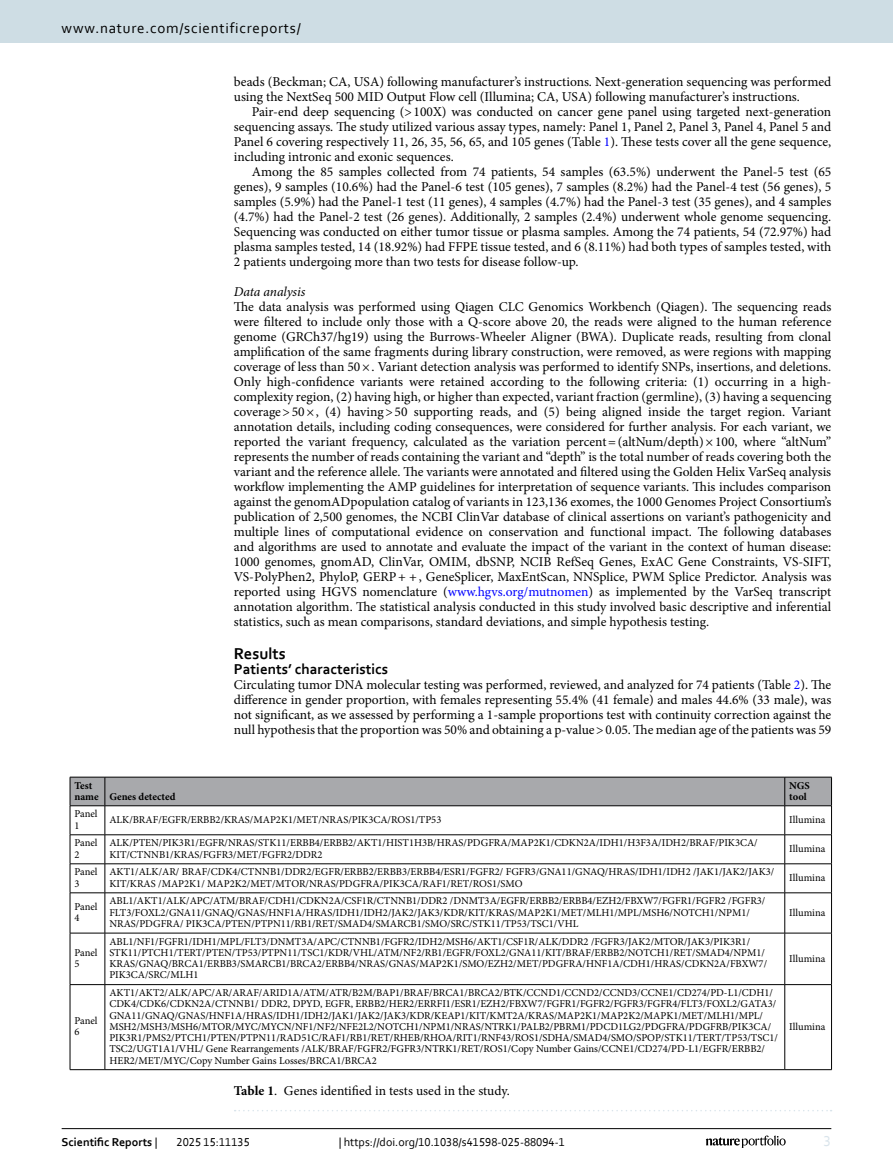
<style>
.page{position:relative;width:893px;height:1174px;background:#fff}
.page>*{position:absolute;margin:0;border:0;box-sizing:border-box;transform-origin:0 0}
.Head_1{font:700 16.5px "Corbel";color:#000}
.t1{font:15px "Corbel";letter-spacing:.05em;color:#000}
.Head_2_After_1{font:700 15px "Corbel";color:#000}
.t2{font:15px "Corbel";color:#d9e4eb}
.Body_Text{font:13.5px/15px "Minion Pro";color:#000;text-align:justify}
.Body_Text_Indent{font:13.5px/15px "Minion Pro";color:#000;text-align:justify}
.Table_Caption{font:13.5px "Minion Pro";color:#000}
.Head_3{font:italic 13.5px "Minion Pro";letter-spacing:-.01em;color:#000}
.t3{font:12px "Corbel";color:#000}
.t4{font:700 12px "Corbel";color:#000}
.Table_Body{font:10.5px/11.2px "Minion Pro";color:#000}
.Table_Head{font:700 10.5px/11.2px "Minion Pro";color:#000}
.s1{color:#00f}
.s2{font-weight:700}
.s3{font-weight:400}
</style>
<div class="page">
<svg style="left:70px;top:777px;width:762px;height:115px"></svg>
<hr style="left:70px;top:892px;width:35px;height:1px;background:#000">
<hr style="left:70px;top:893px;width:1px;height:40px;background:#000">
<hr style="left:105px;top:892px;width:680px;height:1px;background:#000">
<hr style="left:105px;top:893px;width:1px;height:40px;background:#000">
<hr style="left:785px;top:892px;width:47px;height:1px;background:#000">
<hr style="left:784px;top:893px;width:1px;height:40px;background:#000">
<hr style="left:831px;top:893px;width:1px;height:40px;background:#000">
<hr style="left:70px;top:932px;width:35px;height:1px;background:#000">
<hr style="left:70px;top:933px;width:1px;height:51px;background:#000">
<hr style="left:105px;top:932px;width:680px;height:1px;background:#000">
<hr style="left:105px;top:933px;width:1px;height:51px;background:#000">
<hr style="left:785px;top:932px;width:47px;height:1px;background:#000">
<hr style="left:784px;top:933px;width:1px;height:51px;background:#000">
<hr style="left:831px;top:933px;width:1px;height:51px;background:#000">
<hr style="left:70px;top:984px;width:35px;height:1px;background:#000">
<hr style="left:70px;top:984px;width:1px;height:85px;background:#000">
<hr style="left:105px;top:984px;width:680px;height:1px;background:#000">
<hr style="left:105px;top:984px;width:1px;height:85px;background:#000">
<hr style="left:105px;top:1069px;width:680px;height:1px;background:#000">
<hr style="left:785px;top:984px;width:47px;height:1px;background:#000">
<hr style="left:784px;top:984px;width:1px;height:85px;background:#000">
<hr style="left:831px;top:984px;width:1px;height:85px;background:#000">
<hr style="left:785px;top:1069px;width:47px;height:1px;background:#000">
<hr style="left:70px;top:1069px;width:35px;height:1px;background:#000">
<svg style="left:235px;top:1110px;width:597px;height:1px"></svg>
<hr style="left:62px;top:1128px;width:769px;height:1px;background:#000">
<svg style="left:706px;top:1135px;width:80px;height:12px"></svg>
<div style="left:0;top:0;width:893px;height:43px;background:#cedde4"></div>
<p class="t1" style="left:62px;top:18px;width:241px">www.nature.com/scientificreports/</p>
<p class="Body_Text" style="left:234px;top:74px;width:599px">beads (Beckman; CA, USA) following manufacturer’s instructions. Next-generation sequencing was performed using the NextSeq 500 MID Output Flow cell (Illumina; CA, USA) following manufacturer’s instructions.</p>
<p class="Body_Text_Indent" style="left:234px;top:104px;width:599px;text-indent:18px">Pair-end deep sequencing (&gt;100X) was conducted on cancer gene panel using targeted next-generation sequencing assays. The study utilized various assay types, namely: Panel 1, Panel 2, Panel 3, Panel 4, Panel 5 and Panel 6 covering respectively 11, 26, 35, 56, 65, and 105 genes (Table <span class="s1">1</span>). These tests cover all the gene sequence, including intronic and exonic sequences.</p>
<p class="Body_Text_Indent" style="left:234px;top:164px;width:599px;text-indent:18px">Among the 85 samples collected from 74 patients, 54 samples (63.5%) underwent the Panel-5 test (65 genes), 9 samples (10.6%) had the Panel-6 test (105 genes), 7 samples (8.2%) had the Panel-4 test (56 genes), 5 samples (5.9%) had the Panel-1 test (11 genes), 4 samples (4.7%) had the Panel-3 test (35 genes), and 4 samples (4.7%) had the Panel-2 test (26 genes). Additionally, 2 samples (2.4%) underwent whole genome sequencing.<br>Sequencing was conducted on either tumor tissue or plasma samples. Among the 74 patients, 54 (72.97%) had plasma samples tested, 14 (18.92%) had FFPE tissue tested, and 6 (8.11%) had both types of samples tested, with 2 patients undergoing more than two tests for disease follow-up.</p>
<p class="Head_3" style="left:234px;top:282px;width:73px">Data analysis</p>
<p class="Body_Text" style="left:234px;top:299px;width:599px">The data analysis was performed using Qiagen CLC Genomics Workbench (Qiagen). The sequencing reads were filtered to include only those with a Q-score above 20, the reads were aligned to the human reference genome (GRCh37/hg19) using the Burrows-Wheeler Aligner (BWA). Duplicate reads, resulting from clonal amplification of the same fragments during library construction, were removed, as were regions with mapping coverage of less than 50×. Variant detection analysis was performed to identify SNPs, insertions, and deletions.<br>Only high-confidence variants were retained according to the following criteria: (1) occurring in a high&shy;complexity region, (2) having high, or higher than expected, variant fraction (germline), (3) having a sequencing coverage&gt;50×, (4) having&gt;50 supporting reads, and (5) being aligned inside the target region. Variant annotation details, including coding consequences, were considered for further analysis. For each variant, we reported the variant frequency, calculated as the variation percent=(altNum/depth)×100, where “altNum” represents the number of reads containing the variant and “depth” is the total number of reads covering both the variant and the reference allele. The variants were annotated and filtered using the Golden Helix VarSeq analysis workflow implementing the AMP guidelines for interpretation of sequence variants. This includes comparison against the genomADpopulation catalog of variants in 123,136 exomes, the 1000 Genomes Project Consortium’s publication of 2,500 genomes, the NCBI ClinVar database of clinical assertions on variant’s pathogenicity and multiple lines of computational evidence on conservation and functional impact. The following databases and algorithms are used to annotate and evaluate the impact of the variant in the context of human disease:<br>1000 genomes, gnomAD, ClinVar, OMIM, dbSNP, NCIB RefSeq Genes, ExAC Gene Constraints, VS-SIFT, VS-PolyPhen2, PhyloP, GERP+ +, GeneSplicer, MaxEntScan, NNSplice, PWM Splice Predictor. Analysis was reported using HGVS nomenclature (<span class="s1">www.hgvs.org/mutnomen</span>) as implemented by the VarSeq transcript annotation algorithm. The statistical analysis conducted in this study involved basic descriptive and inferential statistics, such as mean comparisons, standard deviations, and simple hypothesis testing.</p>
<p class="Head_1" style="left:234px;top:643px;width:53px">Results</p>
<p class="Head_2_After_1" style="left:234px;top:659px;width:156px">Patients’ characteristics</p>
<p class="Body_Text" style="left:234px;top:677px;width:599px">Circulating tumor DNA molecular testing was performed, reviewed, and analyzed for 74 patients (Table <span class="s1">2</span>). The difference in gender proportion, with females representing 55.4% (41 female) and males 44.6% (33 male), was not significant, as we assessed by performing a 1-sample proportions test with continuity correction against the null hypothesis that the proportion was 50% and obtaining a p-value&gt;0.05. The median age of the patients was 59</p>
<p class="Table_Head" style="left:75px;top:779px;width:26px">Test name</p>
<p class="Table_Head" style="left:109px;top:790px;width:68px">Genes detected</p>
<p class="Table_Head" style="left:789px;top:779px;width:22px">NGS tool</p>
<p class="Table_Body" style="left:75px;top:808px;width:24px">Panel<br>1</p>
<p class="Table_Body" style="left:109px;top:814px;width:333px">ALK/BRAF/EGFR/ERBB2/KRAS/MAP2K1/MET/NRAS/PIK3CA/ROS1/TP53</p>
<p class="Table_Body" style="left:789px;top:814px;width:38px">Illumina</p>
<p class="Table_Body" style="left:75px;top:837px;width:24px">Panel<br>2</p>
<p class="Table_Body" style="left:109px;top:837px;width:650px">ALK/PTEN/PIK3R1/EGFR/NRAS/STK11/ERBB4/ERBB2/AKT1/HIST1H3B/HRAS/PDGFRA/MAP2K1/CDKN2A/IDH1/H3F3A/IDH2/BRAF/PIK3CA/<br>KIT/CTNNB1/KRAS/FGFR3/MET/FGFR2/DDR2</p>
<p class="Table_Body" style="left:789px;top:843px;width:38px">Illumina</p>
<p class="Table_Body" style="left:75px;top:866px;width:24px">Panel<br>3</p>
<p class="Table_Body" style="left:109px;top:866px;width:666px">AKT1/ALK/AR/ BRAF/CDK4/CTNNB1/DDR2/EGFR/ERBB2/ERBB3/ERBB4/ESR1/FGFR2/ FGFR3/GNA11/GNAQ/HRAS/IDH1/IDH2 /JAK1/JAK2/JAK3/<br>KIT/KRAS /MAP2K1/ MAP2K2/MET/MTOR/NRAS/PDGFRA/PIK3CA/RAF1/RET/ROS1/SMO</p>
<p class="Table_Body" style="left:789px;top:872px;width:38px">Illumina</p>
<p class="Table_Body" style="left:75px;top:901px;width:24px">Panel<br>4</p>
<p class="Table_Body" style="left:109px;top:895px;width:657px">ABL1/AKT1/ALK/APC/ATM/BRAF/CDH1/CDKN2A/CSF1R/CTNNB1/DDR2 /DNMT3A/EGFR/ERBB2/ERBB4/EZH2/FBXW7/FGFR1/FGFR2 /FGFR3/<br>FLT3/FOXL2/GNA11/GNAQ/GNAS/HNF1A/HRAS/IDH1/IDH2/JAK2/JAK3/KDR/KIT/KRAS/MAP2K1/MET/MLH1/MPL/MSH6/NOTCH1/NPM1/<br>NRAS/PDGFRA/ PIK3CA/PTEN/PTPN11/RB1/RET/SMAD4/SMARCB1/SMO/SRC/STK11/TP53/TSC1/VHL</p>
<p class="Table_Body" style="left:789px;top:906px;width:38px">Illumina</p>
<p class="Table_Body" style="left:75px;top:947px;width:24px">Panel<br>5</p>
<p class="Table_Body" style="left:109px;top:935px;width:659px">ABL1/NF1/FGFR1/IDH1/MPL/FLT3/DNMT3A/APC/CTNNB1/FGFR2/IDH2/MSH6/AKT1/CSF1R/ALK/DDR2 /FGFR3/JAK2/MTOR/JAK3/PIK3R1/ STK11/PTCH1/TERT/PTEN/TP53/PTPN11/TSC1/KDR/VHL/ATM/NF2/RB1/EGFR/FOXL2/GNA11/KIT/BRAF/ERBB2/NOTCH1/RET/SMAD4/NPM1/ KRAS/GNAQ/BRCA1/ERBB3/SMARCB1/BRCA2/ERBB4/NRAS/GNAS/MAP2K1/SMO/EZH2/MET/PDGFRA/HNF1A/CDH1/HRAS/CDKN2A/FBXW7/ PIK3CA/SRC/MLH1</p>
<p class="Table_Body" style="left:789px;top:952px;width:38px">Illumina</p>
<p class="Table_Body" style="left:75px;top:1015px;width:24px">Panel<br>6</p>
<p class="Table_Body" style="left:109px;top:987px;width:670px">AKT1/AKT2/ALK/APC/AR/ARAF/ARID1A/ATM/ATR/B2M/BAP1/BRAF/BRCA1/BRCA2/BTK/CCND1/CCND2/CCND3/CCNE1/CD274/PD-L1/CDH1/ CDK4/CDK6/CDKN2A/CTNNB1/ DDR2, DPYD, EGFR, ERBB2/HER2/ERRFI1/ESR1/EZH2/FBXW7/FGFR1/FGFR2/FGFR3/FGFR4/FLT3/FOXL2/GATA3/ GNA11/GNAQ/GNAS/HNF1A/HRAS/IDH1/IDH2/JAK1/JAK2/JAK3/KDR/KEAP1/KIT/KMT2A/KRAS/MAP2K1/MAP2K2/MAPK1/MET/MLH1/MPL/ MSH2/MSH3/MSH6/MTOR/MYC/MYCN/NF1/NF2/NFE2L2/NOTCH1/NPM1/NRAS/NTRK1/PALB2/PBRM1/PDCD1LG2/PDGFRA/PDGFRB/PIK3CA/ PIK3R1/PMS2/PTCH1/PTEN/PTPN11/RAD51C/RAF1/RB1/RET/RHEB/RHOA/RIT1/RNF43/ROS1/SDHA/SMAD4/SMO/SPOP/STK11/TERT/TP53/TSC1/ TSC2/UGT1A1/VHL/ Gene Rearrangements /ALK/BRAF/FGFR2/FGFR3/NTRK1/RET/ROS1/Copy Number Gains/CCNE1/CD274/PD-L1/EGFR/ERBB2/ HER2/MET/MYC/Copy Number Gains Losses/BRCA1/BRCA2</p>
<p class="Table_Caption" style="left:234px;top:1082px;width:277px"><span class="s2">Table 1</span>. Genes identified in tests used in the study.</p>
<p class="Table_Body" style="left:789px;top:1020px;width:38px">Illumina</p>
<p class="t4" style="left:62px;top:1134px;width:97px">Scientific Reports <span class="s3">|</span></p>
<p class="t3" style="left:177px;top:1134px;width:75px">2025 15:11135</p>
<p class="t3" style="left:339px;top:1134px;width:228px">| https://doi.org/10.1038/s41598-025-88094-1</p>
<p class="t2" style="left:824px;top:1132px;width:9px">3</p>
</div>
